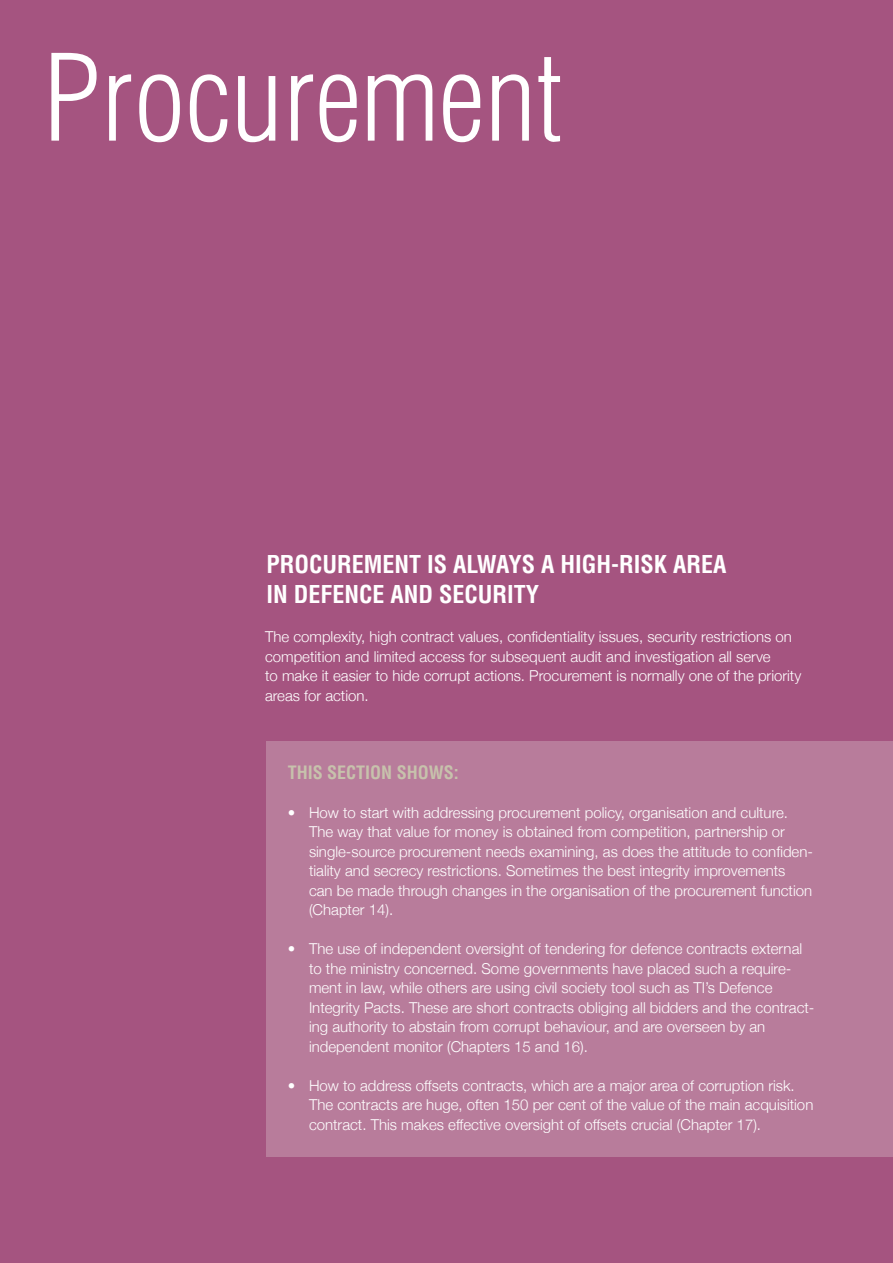
<style>
.page{position:relative;width:893px;height:1263px;background:#a55480}
.page>*{position:absolute;margin:0;border:0;box-sizing:border-box;transform-origin:0 0}
.t1{font:300 condensed 117px "Helvetica";color:#fff}
.t2{font:700 condensed 24px/30px "Helvetica";letter-spacing:.055em;color:#fff}
.t3{font:700 condensed 18px "Helvetica";letter-spacing:.11em;color:#c7c2ac}
.t4{font:300 15px/19.5px "Helvetica Neue";color:#fff}
</style>
<div class="page">
<div style="left:266px;top:741px;width:627px;height:416px;background:#b87c9b"></div>
<h1 class="t1" style="left:43px;top:30px;width:521px">PROCUREMENT</h1>
<h2 class="t2" style="left:266px;top:549px;width:460px">PROCUREMENT IS ALWAYS A HIGH-RISK AREA<br>IN DEFENCE AND SECURITY</h2>
<p class="t4" style="left:265px;top:627px;width:538px">The complexity, high contract values, confidentiality issues, security restrictions on competition and limited access for subsequent audit and investigation all serve<br>to make it easier to hide corrupt actions. Procurement is normally one of the priority areas for action.</p>
<p class="t3" style="left:288px;top:761px;width:173px">THIS SECTION SHOWS:</p>
<p class="t4" style="left:309px;top:802px;width:505px;text-indent:-21px">• How to start with addressing procurement policy, organisation and culture.<br>The way that value for money is obtained from competition, partnership or single-source procurement needs examining, as does the attitude to confiden&shy;tiality and secrecy restrictions. Sometimes the best integrity improvements<br>can be made through changes in the organisation of the procurement function (Chapter 14).</p>
<p class="t4" style="left:309px;top:939px;width:507px;text-indent:-21px">• The use of independent oversight of tendering for defence contracts external to the ministry concerned. Some governments have placed such a require&shy;ment in law, while others are using civil society tool such as TI’s Defence Integrity Pacts. These are short contracts obliging all bidders and the contract&shy;ing authority to abstain from corrupt behaviour, and are overseen by an independent monitor (Chapters 15 and 16).</p>
<p class="t4" style="left:309px;top:1075px;width:506px;text-indent:-21px">• How to address offsets contracts, which are a major area of corruption risk.<br>The contracts are huge, often 150 per cent of the value of the main acquisition contract. This makes effective oversight of offsets crucial (Chapter 17).</p>
</div>
